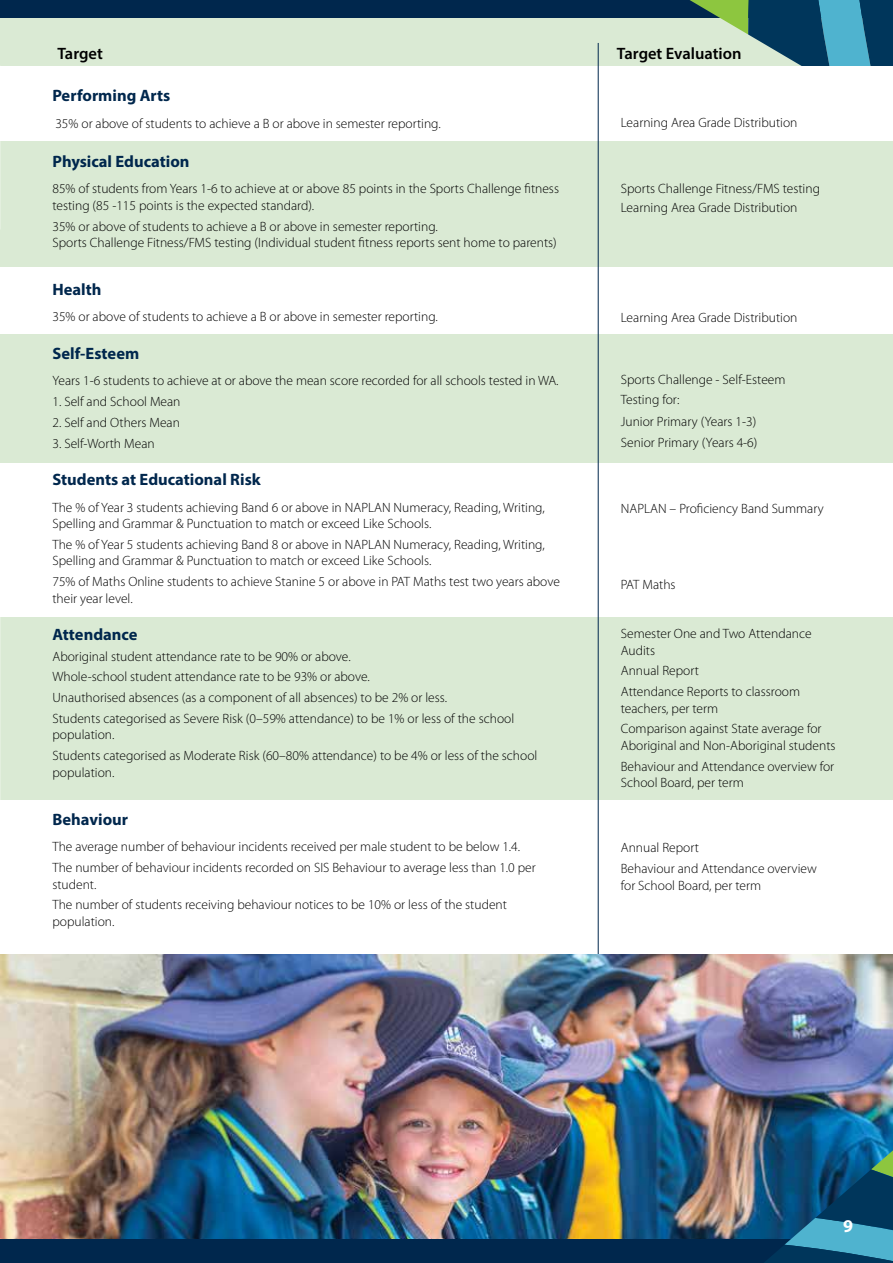
<style>
.page{position:relative;width:893px;height:1263px;background:#fff}
.page>*{position:absolute;margin:0;border:0;box-sizing:border-box;transform-origin:0 0}
.t1{font:700 18px "Myriad Pro";color:#fff}
.t2{font:700 16.5px "Myriad Pro";color:#00274d}
.t3{font:600 16.5px "Myriad Pro";color:#000}
.t4{font:300 13.5px/20.7px "Myriad Pro";color:#000}
</style>
<div class="page">
<div style="left:0;top:0;width:893px;height:1256px;background:#daead4"></div>
<div style="left:0;top:0;width:893px;height:17px;background:#00274d"></div>
<svg style="left:0;top:957px;width:1px;height:97px"></svg>
<svg style="left:680px;top:0;width:213px;height:66px"></svg>
<div style="left:0;top:66px;width:893px;height:74px;background:#fff"></div>
<div style="left:0;top:267px;width:893px;height:67px;background:#fff"></div>
<div style="left:0;top:463px;width:893px;height:154px;background:#fff"></div>
<div style="left:0;top:800px;width:893px;height:157px;background:#fff"></div>
<hr style="left:598px;top:43px;width:1px;height:914px;background:#00274d">
<img style="left:1px;top:955px;width:892px;height:284px">
<div style="left:0;top:1239px;width:893px;height:24px;background:#00274d"></div>
<svg style="left:745px;top:1134px;width:148px;height:129px"></svg>
<p class="t3" style="left:57px;top:43px;width:47px">Target</p>
<p class="t3" style="left:617px;top:43px;width:126px">Target Evaluation</p>
<p class="t2" style="left:52px;top:85px;width:119px">Performing Arts</p>
<p class="t4" style="left:55px;top:113px;width:387px">35% or above of students to achieve a B or above in semester reporting.</p>
<p class="t2" style="left:52px;top:150px;width:139px">Physical Education</p>
<p class="t4" style="left:52px;top:181px;width:508px;line-height:16.5px">85% of students from Years 1-6 to achieve at or above 85 points in the Sports Challenge fitness testing (85 -115 points is the expected standard).</p>
<p class="t4" style="left:52px;top:218px;width:506px;line-height:16.5px">35% or above of students to achieve a B or above in semester reporting.<br>Sports Challenge Fitness/FMS testing (Individual student fitness reports sent home to parents)</p>
<p class="t2" style="left:52px;top:278px;width:51px">Health</p>
<p class="t4" style="left:52px;top:307px;width:387px">35% or above of students to achieve a B or above in semester reporting.</p>
<p class="t2" style="left:52px;top:342px;width:88px">Self-Esteem</p>
<p class="t4" style="left:52px;top:371px;width:508px">Years 1-6 students to achieve at or above the mean score recorded for all schools tested in WA.</p>
<p class="t4" style="left:52px;top:392px;width:130px">1. Self and School Mean</p>
<p class="t4" style="left:52px;top:412px;width:129px">2. Self and Others Mean</p>
<p class="t4" style="left:52px;top:433px;width:104px">3. Self-Worth Mean</p>
<p class="t2" style="left:52px;top:469px;width:210px">Students at Educational Risk</p>
<p class="t4" style="left:52px;top:499px;width:494px;line-height:16.5px">The % of Year 3 students achieving Band 6 or above in NAPLAN Numeracy, Reading, Writing,<br>Spelling and Grammar &amp; Punctuation to match or exceed Like Schools.</p>
<p class="t4" style="left:52px;top:536px;width:494px;line-height:16.5px">The % of Year 5 students achieving Band 8 or above in NAPLAN Numeracy, Reading, Writing,<br>Spelling and Grammar &amp; Punctuation to match or exceed Like Schools.</p>
<p class="t4" style="left:52px;top:574px;width:509px;line-height:16.5px">75% of Maths Online students to achieve Stanine 5 or above in PAT Maths test two years above their year level.</p>
<p class="t2" style="left:52px;top:624px;width:87px">Attendance</p>
<p class="t4" style="left:52px;top:646px;width:463px">Aboriginal student attendance rate to be 90% or above.<br>Whole-school student attendance rate to be 93% or above.<br>Unauthorised absences (as a component of all absences) to be 2% or less.<br>Students categorised as Severe Risk (0–59% attendance) to be 1% or less of the school</p>
<p class="t4" style="left:52px;top:725px;width:486px">population.<br>Students categorised as Moderate Risk (60–80% attendance) to be 4% or less of the school</p>
<p class="t4" style="left:52px;top:762px;width:64px">population.</p>
<p class="t2" style="left:52px;top:808px;width:77px">Behaviour</p>
<p class="t4" style="left:52px;top:837px;width:485px">The average number of behaviour incidents received per male student to be below 1.4.<br>The number of behaviour incidents recorded on SIS Behaviour to average less than 1.0 per</p>
<p class="t4" style="left:52px;top:874px;width:456px">student.<br>The number of students receiving behaviour notices to be 10% or less of the student</p>
<p class="t4" style="left:52px;top:911px;width:64px">population.</p>
<p class="t4" style="left:621px;top:113px;width:178px">Learning Area Grade Distribution</p>
<p class="t4" style="left:621px;top:178px;width:201px;line-height:19.5px">Sports Challenge Fitness/FMS testing<br>Learning Area Grade Distribution</p>
<p class="t4" style="left:621px;top:307px;width:178px">Learning Area Grade Distribution</p>
<p class="t4" style="left:621px;top:370px;width:166px;line-height:19.2px">Sports Challenge - Self-Esteem<br>Testing for:</p>
<p class="t4" style="left:621px;top:411px;width:138px">Junior Primary (Years 1-3)<br>Senior Primary (Years 4-6)</p>
<p class="t4" style="left:621px;top:499px;width:204px">NAPLAN – Proficiency Band Summary</p>
<p class="t4" style="left:621px;top:575px;width:56px">PAT Maths</p>
<p class="t4" style="left:621px;top:625px;width:192px;line-height:16.5px">Semester One and Two Attendance<br>Audits</p>
<p class="t4" style="left:621px;top:661px;width:181px">Annual Report<br>Attendance Reports to classroom</p>
<p class="t4" style="left:621px;top:698px;width:202px">teachers, per term<br>Comparison against State average for</p>
<p class="t4" style="left:621px;top:735px;width:216px">Aboriginal and Non-Aboriginal students<br>Behaviour and Attendance overview for</p>
<p class="t4" style="left:621px;top:772px;width:124px">School Board, per term</p>
<p class="t4" style="left:621px;top:838px;width:197px">Annual Report<br>Behaviour and Attendance overview</p>
<p class="t4" style="left:621px;top:875px;width:142px">for School Board, per term</p>
<h1 class="t1" style="left:843px;top:1214px;width:11px">9</h1>
</div>
